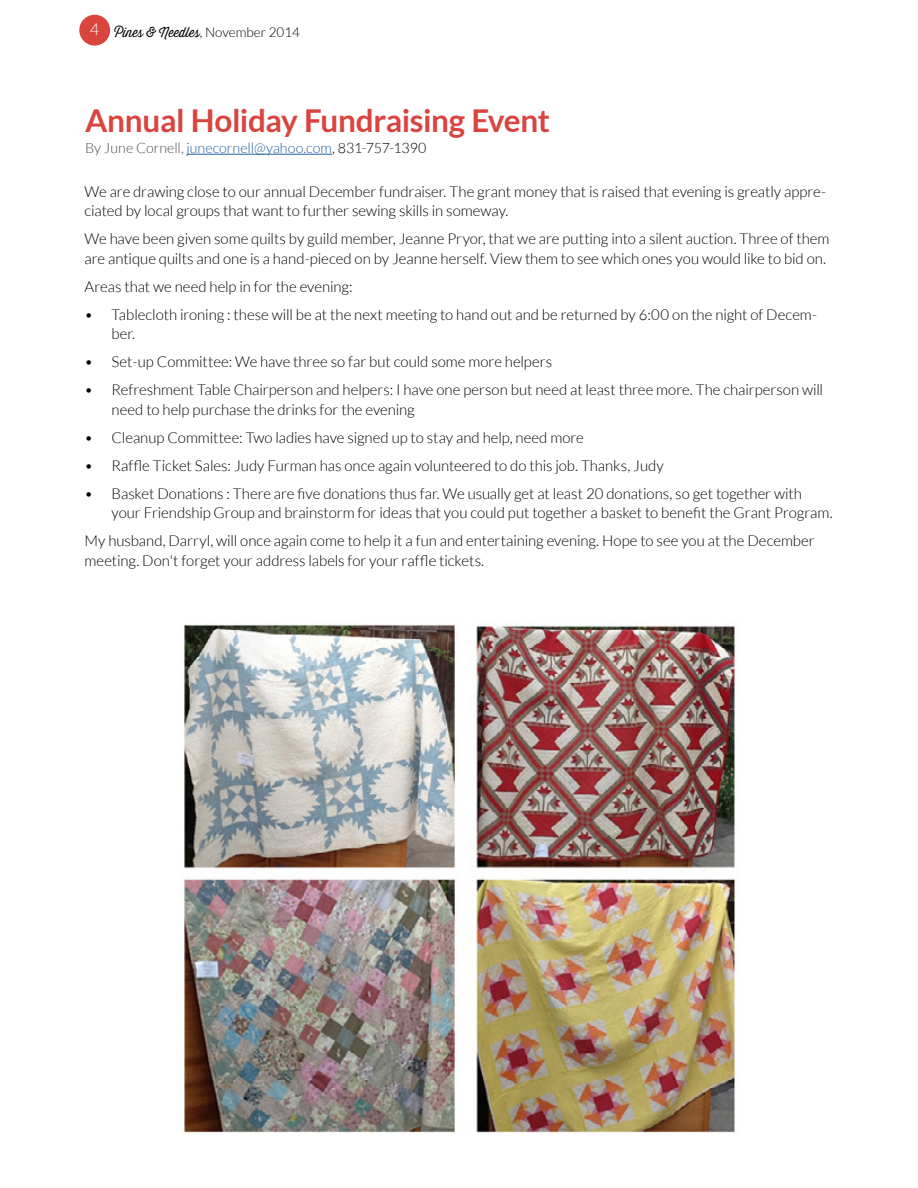
<style>
.page{position:relative;width:918px;height:1188px;background:#fff}
.page>*{position:absolute;margin:0;border:0;box-sizing:border-box;transform-origin:0 0}
.t1{font:700 31.5px "Lato";letter-spacing:-.015em;color:#d9443f}
.t2{font:300 15px/19.5px "Lato";letter-spacing:-.005em;color:#000}
.t3{font:300 14.25px "Lato";color:#215e9e}
.t4{font:300 13.5px "Thirsty Script";color:#000}
.s1{font-family:"Lato"}
.s2{color:#4d4d4f}
.s3{color:#000}
</style>
<div class="page">
<div style="left:79px;top:15px;width:31px;height:31px;background:#d9443f;border-radius:50%"></div>
<img style="left:184px;top:624px;width:551px;height:510px">
<hr style="left:187px;top:154px;width:145px;height:1px;background:#215e9e">
<p class="t4" style="left:90px;top:23px;width:212px"><sup>4</sup> Pines &amp; Needles<span class="s1">, November 2014</span></p>
<h1 class="t1" style="left:85px;top:102px;width:466px">Annual Holiday Fundraising Event</h1>
<p class="t3" style="left:85px;top:140px;width:343px"><span class="s2">By June Cornell,</span> junecornell@yahoo.com<span class="s3">, 831-757-1390</span></p>
<p class="t2" style="left:85px;top:181px;width:743px">We are drawing close to our annual December fundraiser. The grant money that is raised that evening is greatly appre&shy;ciated by local groups that want to further sewing skills in someway.</p>
<p class="t2" style="left:85px;top:229px;width:746px">We have been given some quilts by guild member, Jeanne Pryor, that we are putting into a silent auction. Three of them are antique quilts and one is a hand-pieced on by Jeanne herself. View them to see which ones you would like to bid on.</p>
<p class="t2" style="left:85px;top:276px;width:270px">Areas that we need help in for the evening:</p>
<p class="t2" style="left:112px;top:304px;width:707px;text-indent:-27px">• Tablecloth ironing : these will be at the next meeting to hand out and be returned by 6:00 on the night of Decem&shy;ber.</p>
<p class="t2" style="left:85px;top:352px;width:469px">• Set-up Committee: We have three so far but could some more helpers</p>
<p class="t2" style="left:112px;top:380px;width:713px;text-indent:-27px">• Refreshment Table Chairperson and helpers: I have one person but need at least three more. The chairperson will need to help purchase the drinks for the evening</p>
<p class="t2" style="left:85px;top:428px;width:501px">• Cleanup Committee: Two ladies have signed up to stay and help, need more</p>
<p class="t2" style="left:85px;top:456px;width:581px">• Raffle Ticket Sales: Judy Furman has once again volunteered to do this job. Thanks, Judy</p>
<p class="t2" style="left:112px;top:484px;width:723px;text-indent:-27px">• Basket Donations : There are five donations thus far. We usually get at least 20 donations, so get together with your Friendship Group and brainstorm for ideas that you could put together a basket to benefit the Grant Program.</p>
<p class="t2" style="left:85px;top:531px;width:732px">My husband, Darryl, will once again come to help it a fun and entertaining evening. Hope to see you at the December meeting. Don't forget your address labels for your raffle tickets.</p>
</div>
